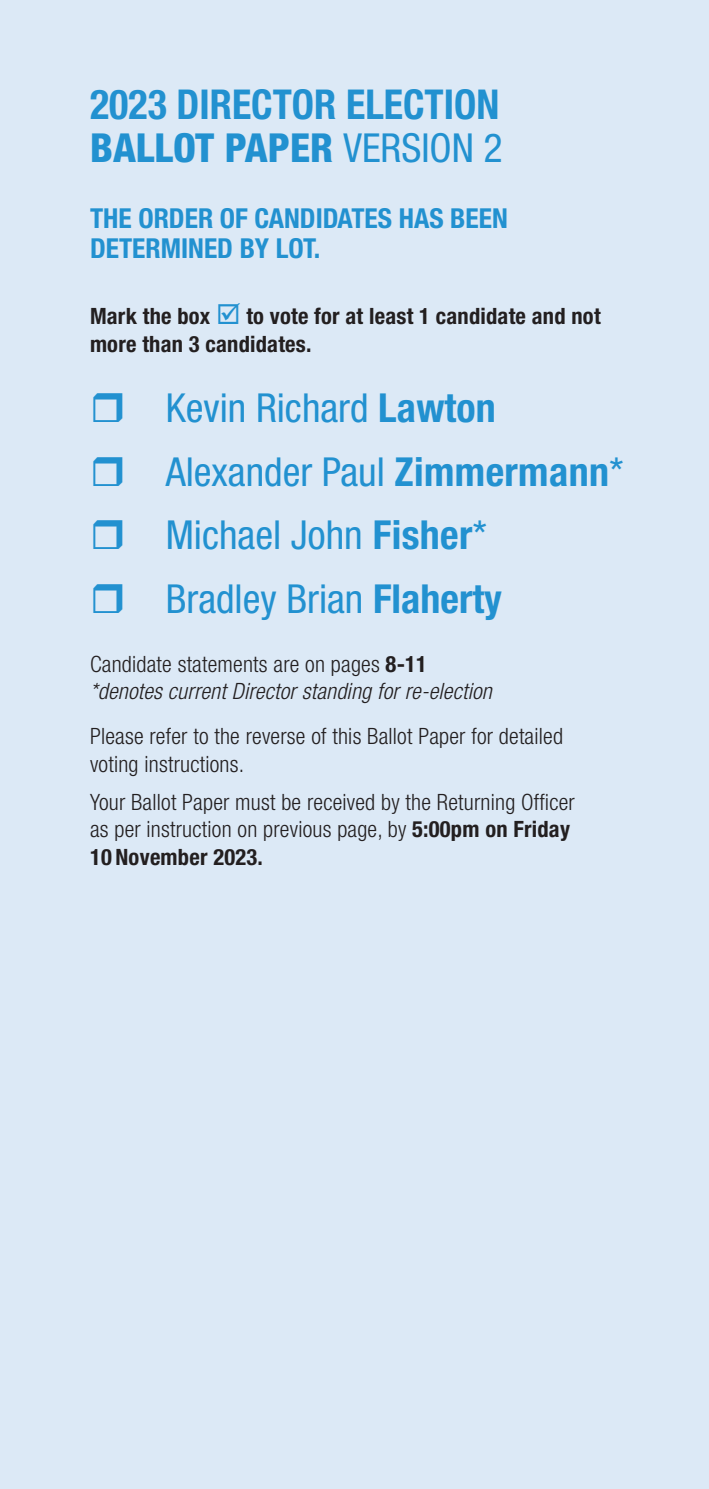
<style>
.page{position:relative;width:709px;height:1489px;background:#fff}
.page>*{position:absolute;margin:0;border:0;box-sizing:border-box;transform-origin:0 0}
.t1{font:700 condensed 41.25px "Helvetica Neue LT Std";color:#2291d0}
.t2{font:condensed 40px/63.5px "Helvetica Neue LT Std";color:#2291d0}
.t3{font:800 condensed 40px "Helvetica Neue LT Std";color:#2291d0}
.t4{font:700 condensed 27.5px/30px "Helvetica Neue LT Std";color:#2291d0}
.t5{font:300 condensed 22.5px/27.5px "Helvetica Neue LT Std";letter-spacing:.01em;color:#231f20}
.t6{font:700 condensed 22.5px/27.5px "Helvetica Neue LT Std";letter-spacing:.01em;color:#231f20}
.t7{font:italic 300 condensed 22.5px "Helvetica Neue";letter-spacing:.01em;color:#231f20}
.s1{font-weight:400}
.s2{color:#2291d0}
.s3{font-weight:700}
</style>
<div class="page">
<div style="left:0;top:0;width:709px;height:1488px;background:#dce9f6"></div>
<h1 class="t1" style="left:90px;top:79px;width:411px">2023 DIRECTOR ELECTION</h1>
<h2 class="t3" style="left:90px;top:123px;width:414px">BALLOT PAPER <span class="s1">VERSION 2</span></h2>
<p class="t4" style="left:90px;top:203px;width:419px">THE ORDER OF CANDIDATES HAS BEEN<br>DETERMINED BY LOT.</p>
<p class="t6" style="left:90px;top:302px;width:512px">Mark the box <span class="s2">☑</span> to vote for at least 1 candidate and not more than 3 candidates.</p>
<h2 class="t2" style="left:166px;top:376px;width:459px">Kevin Richard <span class="s3">Lawton<br></span>Alexander Paul <span class="s3">Zimmermann</span>*<br>Michael John <span class="s3">Fisher</span>*<br>Bradley Brian <span class="s3">Flaherty</span></h2>
<p class="t5" style="left:90px;top:649px;width:338px">Candidate statements are on pages <span class="s3">8-11</span></p>
<p class="t7" style="left:90px;top:678px;width:403px">*denotes current Director standing for re-election</p>
<p class="t5" style="left:90px;top:722px;width:474px">Please refer to the reverse of this Ballot Paper for detailed voting instructions.</p>
<p class="t5" style="left:90px;top:788px;width:486px">Your Ballot Paper must be received by the Returning Officer as per instruction on previous page, by <span class="s3">5:00pm on Friday<br>10 November 2023.</span></p>
</div>
